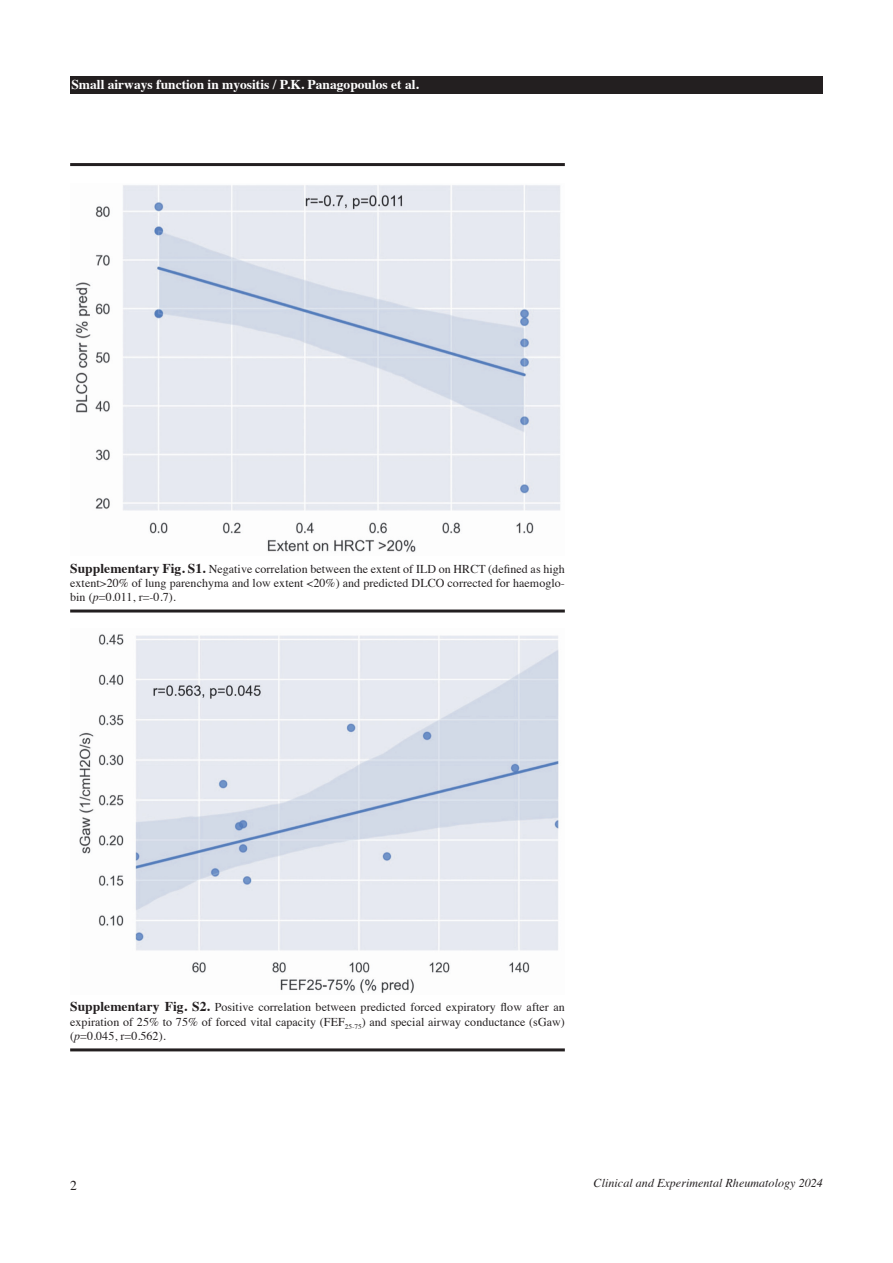
<style>
.page{position:relative;width:893px;height:1263px;background:#fff}
.page>*{position:absolute;margin:0;border:0;box-sizing:border-box;transform-origin:0 0}
.t1{font:700 13.5px "Times";color:#fff}
.t2{font:13.5px "Times";color:#231f20}
.t3{font:12px/14.2px "Times";letter-spacing:.005em;color:#231f20;text-align:justify}
.t4{font:italic 12px "Times";letter-spacing:.005em;color:#231f20}
.s1{font-weight:700;font-size:13.5px}
.s2{font-style:italic}
</style>
<div class="page">
<div style="left:70px;top:77px;width:753px;height:17px;background:#231f20"></div>
<hr style="left:70px;top:1048px;width:495px;height:3px;background:#231f20">
<img style="left:75px;top:185px;width:485px;height:368px">
<img style="left:79px;top:634px;width:480px;height:360px">
<hr style="left:70px;top:609px;width:495px;height:3px;background:#231f20">
<hr style="left:70px;top:163px;width:495px;height:3px;background:#231f20">
<p class="t1" style="left:71px;top:71px;width:349px">Small airways function in myositis / P.K. Panagopoulos et al.</p>
<p class="t3" style="left:70px;top:560px;width:496px"><span class="s1">Supplementary Fig. S1.</span> Negative correlation between the extent of ILD on HRCT (defined as high extent&gt;20% of lung parenchyma and low extent &lt;20%) and predicted DLCO corrected for haemoglo&shy;bin (<span class="s2">p</span>=0.011, r=-0.7).</p>
<p class="t3" style="left:70px;top:999px;width:496px"><span class="s1">Supplementary Fig. S2.</span> Positive correlation between predicted forced expiratory flow after an expiration of 25% to 75% of forced vital capacity (FEF<sub>25-75</sub>) and special airway conductance (sGaw) (<span class="s2">p</span>=0.045, r=0.562).</p>
<p class="t2" style="left:70px;top:1172px;width:8px">2</p>
<p class="t4" style="left:594px;top:1173px;width:231px">Clinical and Experimental Rheumatology 2024</p>
</div>
